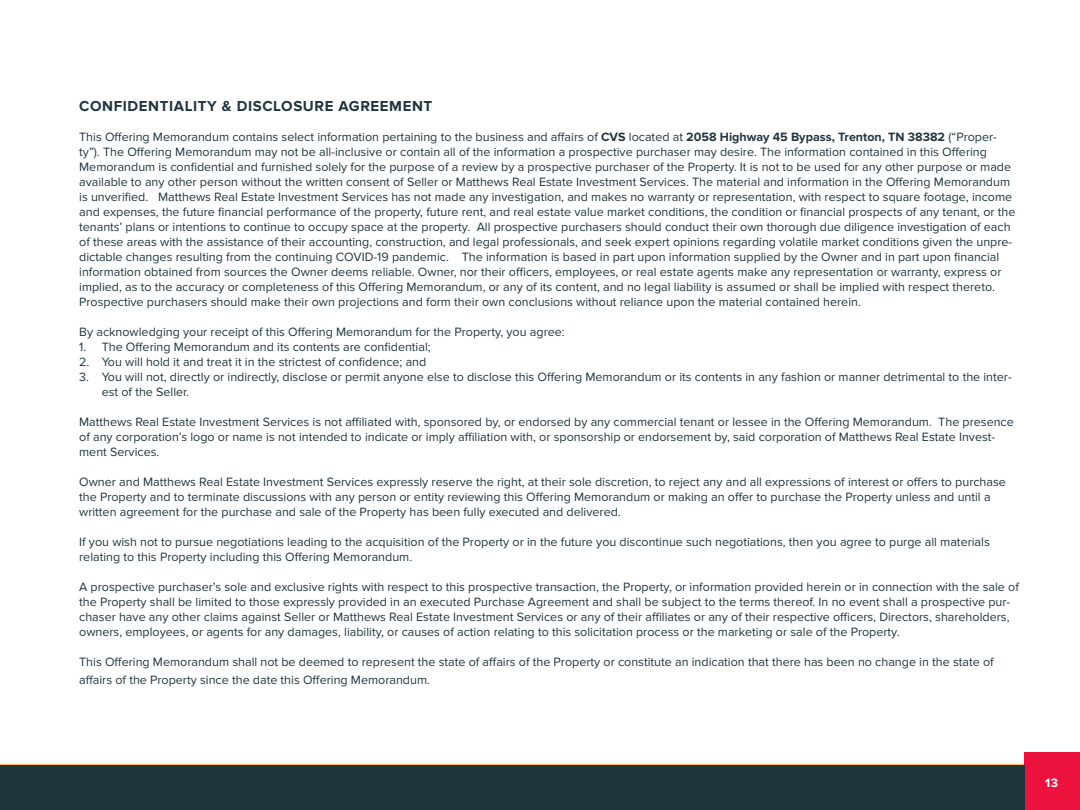
<style>
.page{position:relative;width:1080px;height:810px;background:#fff}
.page>*{position:absolute;margin:0;border:0;box-sizing:border-box;transform-origin:0 0}
.t1{font:700 15px "Proxima Nova";letter-spacing:.04em;color:#21353f}
.t2{font:12.5px/15px "Proxima Nova";color:#223741}
.t3{font:700 12.5px "Proxima Nova";color:#fff}
.s1{font-weight:700}
</style>
<div class="page">
<hr style="left:0;top:764px;width:1080px;height:1px;background:#fcbc55">
<div style="left:1024px;top:752px;width:56px;height:58px;background:#eb133d"></div>
<div style="left:0;top:766px;width:1024px;height:44px;background:#21353f"></div>
<p class="t1" style="left:79px;top:97px;width:355px">CONFIDENTIALITY &amp; DISCLOSURE AGREEMENT</p>
<p class="t2" style="left:79px;top:130px;width:938px">This Offering Memorandum contains select information pertaining to the business and affairs of <span class="s1">CVS</span> located at <span class="s1">2058 Highway 45 Bypass, Trenton, TN 38382</span> (“Proper&shy;ty”). The Offering Memorandum may not be all-inclusive or contain all of the information a prospective purchaser may desire. The information contained in this Offering Memorandum is confidential and furnished solely for the purpose of a review by a prospective purchaser of the Property. It is not to be used for any other purpose or made available to any other person without the written consent of Seller or Matthews Real Estate Investment Services. The material and information in the Offering Memorandum is unverified. Matthews Real Estate Investment Services has not made any investigation, and makes no warranty or representation, with respect to square footage, income and expenses, the future financial performance of the property, future rent, and real estate value market conditions, the condition or financial prospects of any tenant, or the tenants’ plans or intentions to continue to occupy space at the property. All prospective purchasers should conduct their own thorough due diligence investigation of each of these areas with the assistance of their accounting, construction, and legal professionals, and seek expert opinions regarding volatile market conditions given the unpre&shy;dictable changes resulting from the continuing COVID-19 pandemic. The information is based in part upon information supplied by the Owner and in part upon financial information obtained from sources the Owner deems reliable. Owner, nor their officers, employees, or real estate agents make any representation or warranty, express or implied, as to the accuracy or completeness of this Offering Memorandum, or any of its content, and no legal liability is assumed or shall be implied with respect thereto.<br>Prospective purchasers should make their own projections and form their own conclusions without reliance upon the material contained herein.</p>
<p class="t2" style="left:79px;top:325px;width:487px">By acknowledging your receipt of this Offering Memorandum for the Property, you agree:</p>
<p class="t2" style="left:79px;top:340px;width:353px">1. The Offering Memorandum and its contents are confidential;</p>
<p class="t2" style="left:79px;top:355px;width:349px">2. You will hold it and treat it in the strictest of confidence; and</p>
<p class="t2" style="left:102px;top:370px;width:912px;text-indent:-22px">3. You will not, directly or indirectly, disclose or permit anyone else to disclose this Offering Memorandum or its contents in any fashion or manner detrimental to the inter&shy;est of the Seller.</p>
<p class="t2" style="left:79px;top:415px;width:936px">Matthews Real Estate Investment Services is not affiliated with, sponsored by, or endorsed by any commercial tenant or lessee in the Offering Memorandum. The presence of any corporation’s logo or name is not intended to indicate or imply affiliation with, or sponsorship or endorsement by, said corporation of Matthews Real Estate Invest&shy;ment Services.</p>
<p class="t2" style="left:79px;top:475px;width:928px">Owner and Matthews Real Estate Investment Services expressly reserve the right, at their sole discretion, to reject any and all expressions of interest or offers to purchase the Property and to terminate discussions with any person or entity reviewing this Offering Memorandum or making an offer to purchase the Property unless and until a written agreement for the purchase and sale of the Property has been fully executed and delivered.</p>
<p class="t2" style="left:79px;top:535px;width:912px">If you wish not to pursue negotiations leading to the acquisition of the Property or in the future you discontinue such negotiations, then you agree to purge all materials relating to this Property including this Offering Memorandum.</p>
<p class="t2" style="left:79px;top:580px;width:941px">A prospective purchaser’s sole and exclusive rights with respect to this prospective transaction, the Property, or information provided herein or in connection with the sale of the Property shall be limited to those expressly provided in an executed Purchase Agreement and shall be subject to the terms thereof. In no event shall a prospective pur&shy;chaser have any other claims against Seller or Matthews Real Estate Investment Services or any of their affiliates or any of their respective officers, Directors, shareholders, owners, employees, or agents for any damages, liability, or causes of action relating to this solicitation process or the marketing or sale of the Property.</p>
<p class="t2" style="left:79px;top:653px;width:916px;line-height:18px">This Offering Memorandum shall not be deemed to represent the state of affairs of the Property or constitute an indication that there has been no change in the state of affairs of the Property since the date this Offering Memorandum.</p>
<p class="t3" style="left:1045px;top:776px;width:14px">13</p>
</div>
